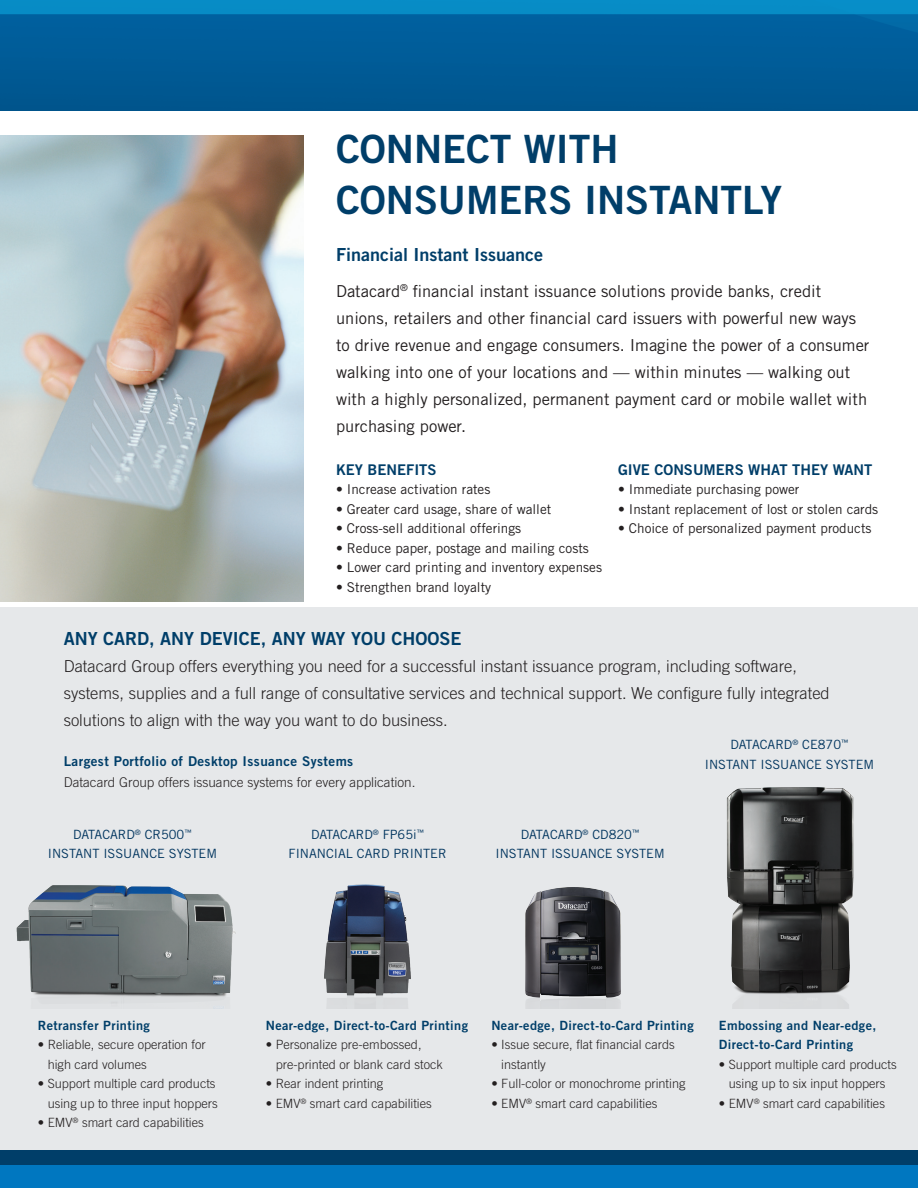
<style>
.page{position:relative;width:918px;height:1188px;background:#fff}
.page>*{position:absolute;margin:0;border:0;box-sizing:border-box;transform-origin:0 0}
.t1{font:39px/51px "Trade Gothic LT Std Bd 2";color:#003e69}
.t2{font:18px "Trade Gothic LT Std Bd 2";color:#003e69}
.t3{font:16.5px/27px "Trade Gothic LT Std";color:#231f20}
.t4{font:300 16.5px/27px "Trade Gothic LT Std";color:#231f20}
.t5{font:14.7px "Trade Gothic LT Std Bd 2";color:#003e69}
.t6{font:13.5px "Trade Gothic LT Std";color:#231f20}
.t7{font:300 13.5px "Trade Gothic LT Std";color:#231f20}
.t8{font:13.5px "Trade Gothic LT Std Bd 2";letter-spacing:.03em;color:#003e69}
.t9{font:300 12.75px/19.5px "Trade Gothic LT Std";color:#231f20}
.t10{font:12.75px/19.5px "Trade Gothic LT Std";color:#00345e;text-align:center}
.t11{font:12.75px/19.5px "Trade Gothic LT Std Bd 2";letter-spacing:.03em;color:#003e69}
</style>
<div class="page">
<div style="left:0;top:608px;width:918px;height:542px;background:#e6e8ea"></div>
<img style="left:0;top:0;width:918px;height:111px">
<div style="left:0;top:1150px;width:918px;height:15px;background:#003e69"></div>
<div style="left:0;top:1165px;width:918px;height:23px;background:#0077c0"></div>
<img style="left:0;top:135px;width:303px;height:467px">
<img style="left:16px;top:787px;width:838px;height:222px">
<p class="t1" style="left:336px;top:123px;width:448px">CONNECT WITH<br>CONSUMERS INSTANTLY</p>
<p class="t2" style="left:336px;top:244px;width:208px">Financial Instant Issuance</p>
<p class="t3" style="left:336px;top:277px;width:535px">Datacard<sup>®</sup> financial instant issuance solutions provide banks, credit unions, retailers and other financial card issuers with powerful new ways to drive revenue and engage consumers. Imagine the power of a consumer walking into one of your locations and — within minutes — walking out with a highly personalized, permanent payment card or mobile wallet with purchasing power.</p>
<p class="t5" style="left:336px;top:461px;width:102px">KEY BENEFITS</p>
<p class="t6" style="left:336px;top:481px;width:156px">• Increase activation rates</p>
<p class="t6" style="left:336px;top:501px;width:217px">• Greater card usage, share of wallet</p>
<p class="t6" style="left:336px;top:520px;width:187px">• Cross-sell additional offerings</p>
<p class="t6" style="left:336px;top:540px;width:254px">• Reduce paper, postage and mailing costs</p>
<p class="t6" style="left:336px;top:559px;width:267px">• Lower card printing and inventory expenses</p>
<p class="t6" style="left:336px;top:579px;width:157px">• Strengthen brand loyalty</p>
<p class="t5" style="left:618px;top:461px;width:256px">GIVE CONSUMERS WHAT THEY WANT</p>
<p class="t6" style="left:618px;top:481px;width:183px">• Immediate purchasing power</p>
<p class="t6" style="left:618px;top:501px;width:262px">• Instant replacement of lost or stolen cards</p>
<p class="t6" style="left:618px;top:520px;width:255px">• Choice of personalized payment products</p>
<p class="t2" style="left:64px;top:628px;width:399px">ANY CARD, ANY DEVICE, ANY WAY YOU CHOOSE</p>
<p class="t4" style="left:64px;top:653px;width:768px">Datacard Group offers everything you need for a successful instant issuance program, including software, systems, supplies and a full range of consultative services and technical support. We configure fully integrated solutions to align with the way you want to do business.</p>
<p class="t10" style="left:730px;top:735px;width:120px">DATACARD<sup>®</sup> CE870<sup>™</sup></p>
<p class="t8" style="left:64px;top:753px;width:291px">Largest Portfolio of Desktop Issuance Systems</p>
<p class="t10" style="left:705px;top:754px;width:171px">INSTANT ISSUANCE SYSTEM</p>
<p class="t7" style="left:64px;top:774px;width:353px">Datacard Group offers issuance systems for every application.</p>
<p class="t10" style="left:48px;top:824px;width:171px">DATACARD<sup>®</sup> CR500<sup>™<br></sup>INSTANT ISSUANCE SYSTEM</p>
<p class="t10" style="left:289px;top:824px;width:159px">DATACARD<sup>®</sup> FP65i<sup>™<br></sup>FINANCIAL CARD PRINTER</p>
<p class="t10" style="left:495px;top:824px;width:171px">DATACARD<sup>®</sup> CD820<sup>™<br></sup>INSTANT ISSUANCE SYSTEM</p>
<p class="t11" style="left:38px;top:1015px;width:114px">Retransfer Printing</p>
<p class="t9" style="left:48px;top:1035px;width:159px;text-indent:-10px">• Reliable, secure operation for high card volumes</p>
<p class="t9" style="left:38px;top:1074px;width:181px;text-align:right">• Support multiple card products using up to three input hoppers</p>
<p class="t9" style="left:38px;top:1113px;width:168px">• EMV<sup>®</sup> smart card capabilities</p>
<p class="t11" style="left:266px;top:1015px;width:204px">Near-edge, Direct-to-Card Printing</p>
<p class="t9" style="left:276px;top:1035px;width:169px;text-indent:-10px">• Personalize pre-embossed, pre-printed or blank card stock</p>
<p class="t9" style="left:266px;top:1074px;width:119px">• Rear indent printing</p>
<p class="t9" style="left:266px;top:1094px;width:168px">• EMV<sup>®</sup> smart card capabilities</p>
<p class="t11" style="left:491px;top:1015px;width:204px">Near-edge, Direct-to-Card Printing</p>
<p class="t9" style="left:501px;top:1035px;width:175px;text-indent:-10px">• Issue secure, flat financial cards instantly</p>
<p class="t9" style="left:491px;top:1074px;width:196px">• Full-color or monochrome printing</p>
<p class="t9" style="left:491px;top:1094px;width:168px">• EMV<sup>®</sup> smart card capabilities</p>
<p class="t11" style="left:719px;top:1015px;width:159px">Embossing and Near-edge,<br>Direct-to-Card Printing</p>
<p class="t9" style="left:719px;top:1055px;width:179px;text-align:center">• Support multiple card products using up to six input hoppers</p>
<p class="t9" style="left:719px;top:1094px;width:168px">• EMV<sup>®</sup> smart card capabilities</p>
</div>
